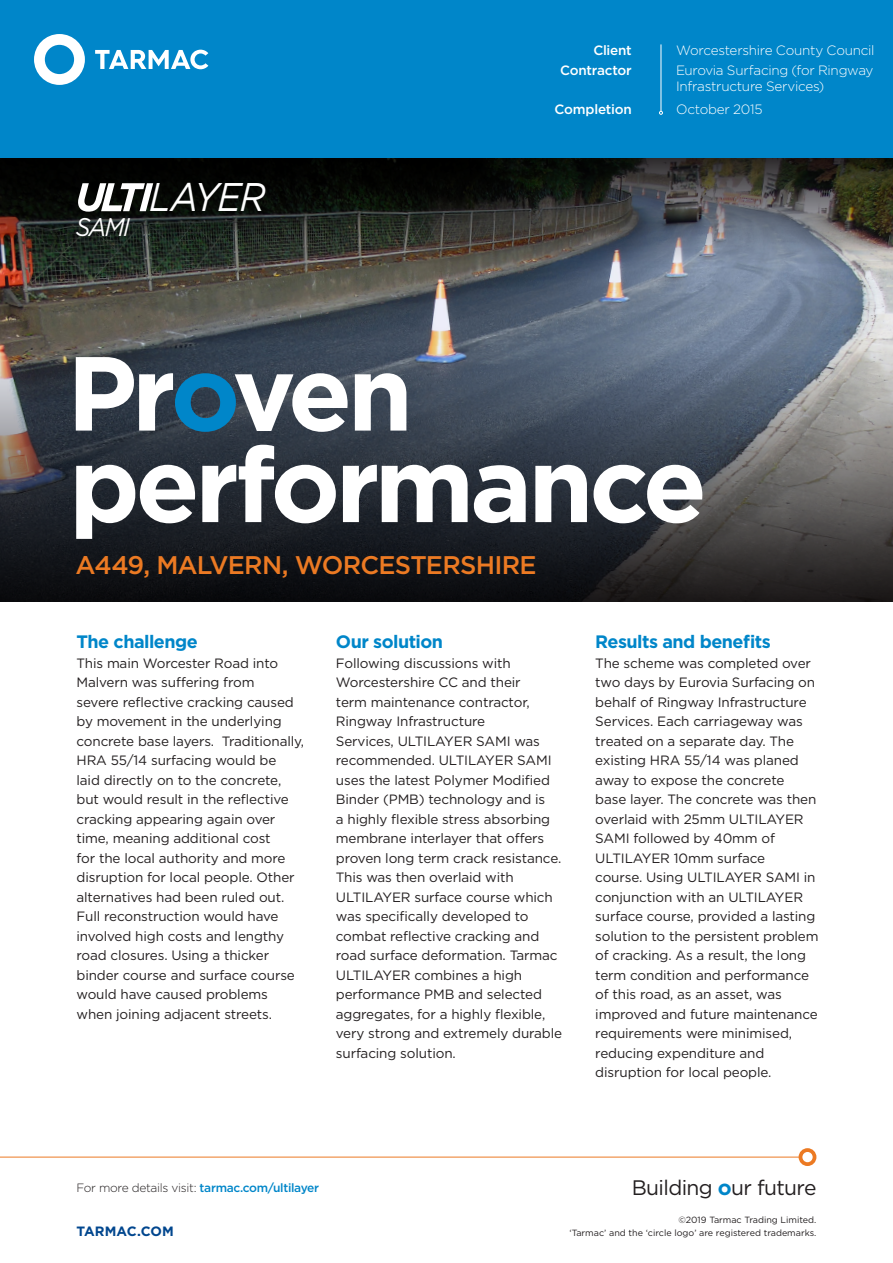
<style>
.page{position:relative;width:893px;height:1263px;background:#fff}
.page>*{position:absolute;margin:0;border:0;box-sizing:border-box;transform-origin:0 0}
.t1{font:700 105px/91.5px "Gotham";letter-spacing:-.045em;color:#fff}
.t2{font:italic 39.9px "Gotham";letter-spacing:-.03em;color:#fff;scale:.9 1}
.t3{font:500 25.5px "Gotham";letter-spacing:-.03em;color:#ec7a23}
.t4{font:italic 25.5px "Gotham";color:#fff;scale:.9 1}
.t5{font:21px "Gotham";letter-spacing:-.03em;color:#231f20}
.t6{font:700 18px "Gotham";letter-spacing:-.03em;color:#0086c9}
.t7{font:13.5px/19.5px "Gotham";letter-spacing:-.01em;color:#231f20}
.t8{font:300 13.5px "Gotham";letter-spacing:-.02em;color:#fff}
.t9{font:500 13.5px "Gotham";letter-spacing:-.02em;color:#fff}
.t10{font:700 13.5px "Gotham";letter-spacing:.005em;color:#01468e}
.t11{font:300 12px "Gotham";letter-spacing:-.025em;color:#231f20}
.t12{font:9px/13.5px "Gotham";color:#231f20;text-align:right}
.s1{color:#0086c9}
.s2{font-weight:500;color:#0086c9}
.s3{font-weight:700;color:#0086c9}
</style>
<div class="page">
<img style="left:0;top:264px;width:893px;height:83px">
<img style="left:0;top:157px;width:893px;height:107px">
<svg style="left:78px;top:183px;width:75px;height:29px"></svg>
<div style="left:0;top:0;width:893px;height:157px;background:#0086c9"></div>
<svg style="left:799px;top:1148px;width:17px;height:18px"></svg>
<hr style="left:0;top:1157px;width:801px;height:1px;background:#ec7a23">
<svg style="left:95px;top:50px;width:113px;height:19px"></svg>
<svg style="left:34px;top:34px;width:51px;height:51px"></svg>
<svg style="left:0;top:347px;width:893px;height:255px;background:#373c44"></svg>
<hr style="left:661px;top:44px;width:1px;height:67px;background:#fff">
<svg style="left:659px;top:111px;width:4px;height:4px"></svg>
<p class="t4" style="left:76px;top:211px;width:62px">SAMI</p>
<p class="t2" style="left:149px;top:172px;width:131px">LAYER</p>
<p class="t9" style="left:593px;top:42px;width:40px">Client</p>
<p class="t9" style="left:560px;top:61px;width:73px">Contractor</p>
<p class="t9" style="left:555px;top:100px;width:79px">Completion</p>
<p class="t8" style="left:676px;top:42px;width:200px">Worcestershire County Council</p>
<p class="t8" style="left:676px;top:61px;width:199px">Eurovia Surfacing (for Ringway</p>
<p class="t8" style="left:676px;top:78px;width:150px">Infrastructure Services)</p>
<p class="t8" style="left:676px;top:100px;width:88px">October 2015</p>
<p class="t1" style="left:67px;top:347px;width:642px">Pr<span class="s1">o</span>ven performance</p>
<p class="t3" style="left:75px;top:548px;width:463px">A449, MALVERN, WORCESTERSHIRE</p>
<p class="t6" style="left:77px;top:630px;width:123px">The challenge</p>
<p class="t7" style="left:77px;top:653px;width:229px">This main Worcester Road into<br>Malvern was suffering from<br>severe reflective cracking caused by movement in the underlying concrete base layers. Traditionally,<br>HRA 55/14 surfacing would be<br>laid directly on to the concrete, but would result in the reflective cracking appearing again over time, meaning additional cost<br>for the local authority and more disruption for local people. Other alternatives had been ruled out.<br>Full reconstruction would have involved high costs and lengthy road closures. Using a thicker binder course and surface course would have caused problems when joining adjacent streets.</p>
<p class="t6" style="left:336px;top:630px;width:109px">Our solution</p>
<p class="t7" style="left:336px;top:653px;width:228px">Following discussions with<br>Worcestershire CC and their<br>term maintenance contractor,<br>Ringway Infrastructure<br>Services, ULTILAYER SAMI was recommended. ULTILAYER SAMI uses the latest Polymer Modified<br>Binder (PMB) technology and is<br>a highly flexible stress absorbing membrane interlayer that offers proven long term crack resistance.<br>This was then overlaid with<br>ULTILAYER surface course which was specifically developed to combat reflective cracking and road surface deformation. Tarmac<br>ULTILAYER combines a high performance PMB and selected aggregates, for a highly flexible, very strong and extremely durable surfacing solution.</p>
<p class="t6" style="left:595px;top:630px;width:177px">Results and benefits</p>
<p class="t7" style="left:595px;top:653px;width:225px">The scheme was completed over two days by Eurovia Surfacing on behalf of Ringway Infrastructure<br>Services. Each carriageway was treated on a separate day. The existing HRA 55/14 was planed away to expose the concrete base layer. The concrete was then overlaid with 25mm ULTILAYER<br>SAMI followed by 40mm of<br>ULTILAYER 10mm surface<br>course. Using ULTILAYER SAMI in conjunction with an ULTILAYER surface course, provided a lasting solution to the persistent problem of cracking. As a result, the long term condition and performance of this road, as an asset, was improved and future maintenance requirements were minimised, reducing expenditure and disruption for local people.</p>
<p class="t11" style="left:77px;top:1180px;width:244px">For more details visit: <span class="s2">tarmac.com/ultilayer</span></p>
<p class="t10" style="left:77px;top:1223px;width:99px">TARMAC.COM</p>
<p class="t5" style="left:632px;top:1174px;width:186px">Building <span class="s3">o</span>ur future</p>
<p class="t12" style="left:569px;top:1213px;width:248px">©2019 Tarmac Trading Limited.<br>‘Tarmac’ and the ‘circle logo’ are registered trademarks.</p>
</div>
